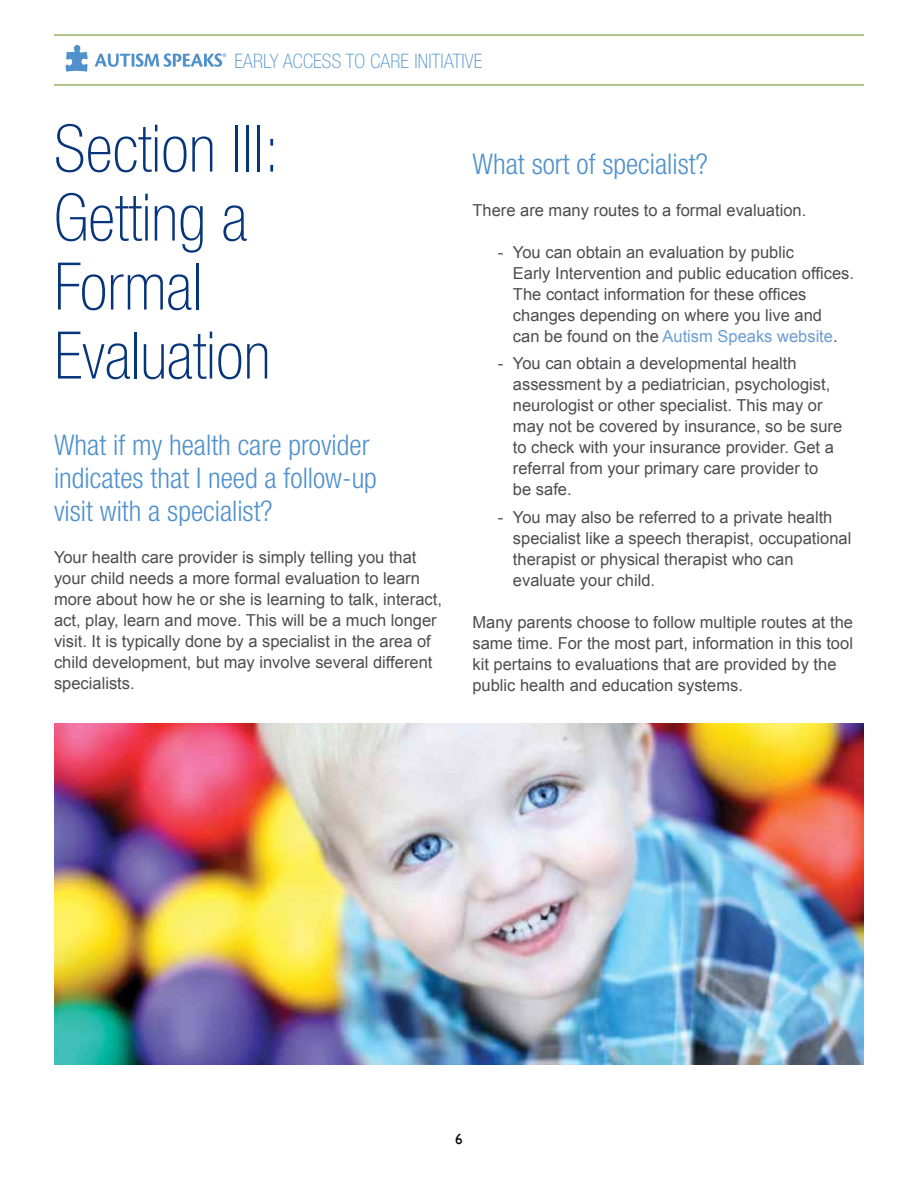
<style>
.page{position:relative;width:918px;height:1188px;background:#fff}
.page>*{position:absolute;margin:0;border:0;box-sizing:border-box;transform-origin:0 0}
.t1{font:100 condensed 65.7px/69px "Helvetica Neue";color:#06357a}
.t2{font:300 condensed 28.5px/33px "Helvetica Neue";color:#5091cd}
.t3{font:100 condensed 19.95px "Helvetica Neue";letter-spacing:.01em;color:#5091cd}
.t4{font:16.5px/21px "Arial";color:#4d4d4f}
.t5{font:15px "Gill Sans";color:#000}
.s1{color:#6b9dd3}
</style>
<div class="page">
<hr style="left:54px;top:84px;width:810px;height:2px;background:#99b462">
<hr style="left:54px;top:34px;width:810px;height:2px;background:#99b462">
<svg style="left:95px;top:53px;width:131px;height:14px"></svg>
<svg style="left:66px;top:45px;width:22px;height:27px"></svg>
<img style="left:54px;top:723px;width:810px;height:341px">
<p class="t3" style="left:235px;top:49px;width:249px">EARLY ACCESS TO CARE INITIATIVE</p>
<h1 class="t1" style="left:54px;top:113px;width:227px">Section III:<br>Getting a<br>Formal<br>Evaluation</h1>
<h2 class="t2" style="left:54px;top:428px;width:324px">What if my health care provider indicates that I need a follow-up visit with a specialist?</h2>
<p class="t4" style="left:54px;top:547px;width:389px">Your health care provider is simply telling you that your child needs a more formal evaluation to learn more about how he or she is learning to talk, interact, act, play, learn and move. This will be a much longer visit. It is typically done by a specialist in the area of child development, but may involve several different specialists.</p>
<h2 class="t2" style="left:472px;top:147px;width:237px">What sort of specialist?</h2>
<p class="t4" style="left:472px;top:200px;width:335px">There are many routes to a formal evaluation.</p>
<p class="t4" style="left:513px;top:242px;width:343px;text-indent:-15px">- You can obtain an evaluation by public<br>Early Intervention and public education offices.<br>The contact information for these offices changes depending on where you live and<br>can be found on the <span class="s1">Autism Speaks website</span>.</p>
<p class="t4" style="left:513px;top:353px;width:331px;text-indent:-15px">- You can obtain a developmental health assessment by a pediatrician, psychologist, neurologist or other specialist. This may or may not be covered by insurance, so be sure to check with your insurance provider. Get a referral from your primary care provider to<br>be safe.</p>
<p class="t4" style="left:513px;top:507px;width:340px;text-indent:-15px">- You may also be referred to a private health specialist like a speech therapist, occupational therapist or physical therapist who can evaluate your child.</p>
<p class="t4" style="left:472px;top:612px;width:382px">Many parents choose to follow multiple routes at the same time. For the most part, information in this tool kit pertains to evaluations that are provided by the public health and education systems.</p>
<p class="t5" style="left:455px;top:1131px;width:9px">6</p>
</div>
